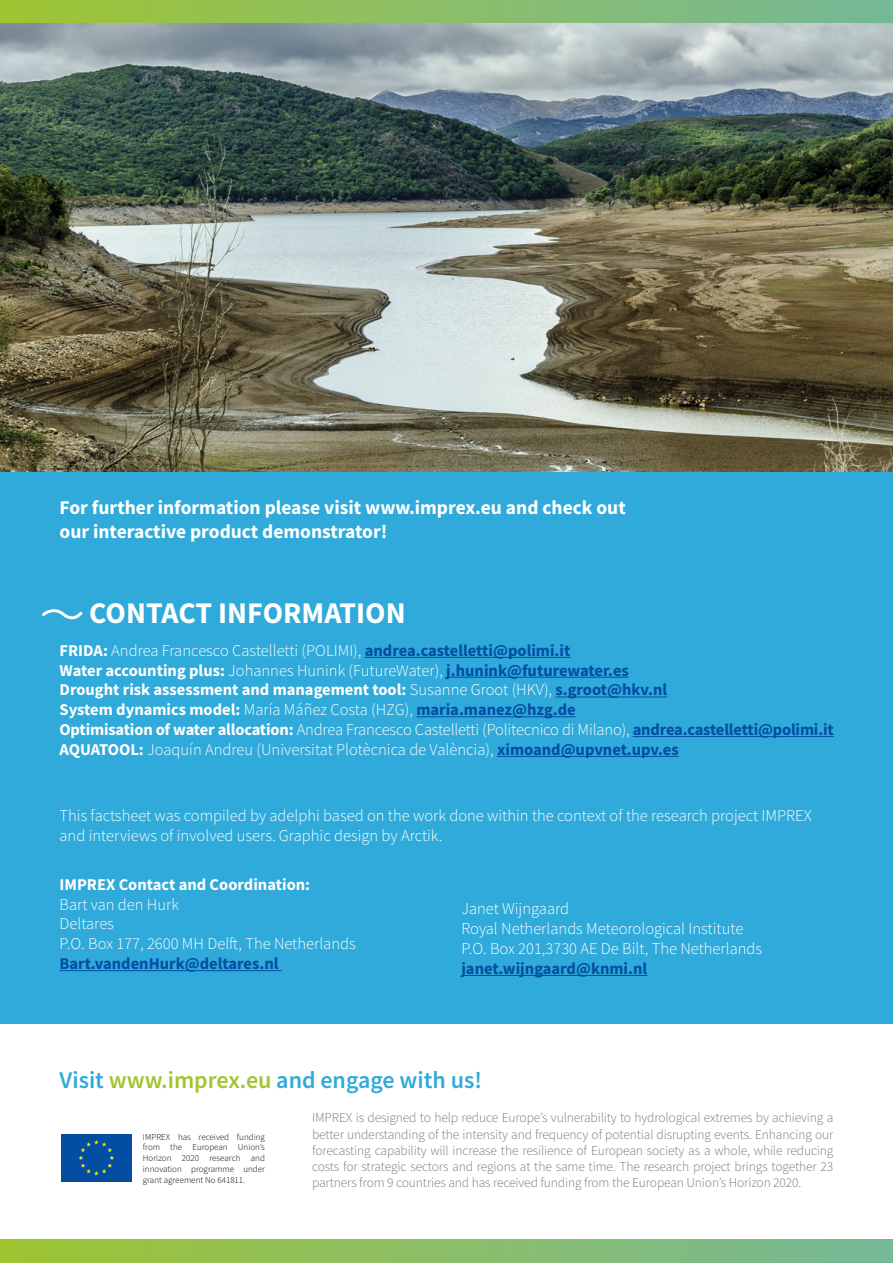
<style>
.page{position:relative;width:893px;height:1263px;background:#fff}
.page>*{position:absolute;margin:0;border:0;box-sizing:border-box;transform-origin:0 0}
.t1{font:700 30px "Source Sans Pro";color:#fff}
.t2{font:600 24px "Source Sans Pro";color:#2faada}
.t3{font:700 19.5px/23.4px "Source Sans Pro";color:#fff}
.t4{font:300 16.5px/19.8px "Source Sans Pro";color:#fff}
.t5{font:700 16.5px "Source Sans Pro";color:#034ea2}
.t6{font:700 16.5px "Source Sans Pro";color:#fff}
.t7{font:300 13.5px/16.2px "Source Sans Pro";letter-spacing:-.01em;color:#7c7b7b;text-align:justify}
.t8{font:300 9px/10.8px "Source Sans Pro";color:#000;text-align:justify}
.s1{font-weight:700}
.s2{font-weight:700;color:#034ea2}
.s3{color:#a0c52d}
</style>
<div class="page">
<div style="left:0;top:0;width:893px;height:23px;background:linear-gradient(to right,#a0c534,#75b899)"></div>
<div style="left:0;top:1239px;width:893px;height:24px;background:linear-gradient(to right,#a0c534,#75b899)"></div>
<div style="left:60px;top:1133px;width:73px;height:50px;background:#034ea2"></div>
<svg style="left:78px;top:1140px;width:36px;height:35px"></svg>
<img style="left:0;top:23px;width:893px;height:449px">
<div style="left:0;top:472px;width:893px;height:552px;background:#2faada"></div>
<hr style="left:365px;top:657px;width:205px;height:1px;background:#034ea2">
<hr style="left:446px;top:677px;width:183px;height:1px;background:#034ea2">
<hr style="left:555px;top:696px;width:112px;height:1px;background:#034ea2">
<hr style="left:416px;top:716px;width:160px;height:1px;background:#034ea2">
<hr style="left:633px;top:736px;width:201px;height:1px;background:#034ea2">
<hr style="left:497px;top:756px;width:182px;height:1px;background:#034ea2">
<svg style="left:42px;top:609px;width:41px;height:10px"></svg>
<hr style="left:60px;top:970px;width:222px;height:1px;background:#034ea2">
<hr style="left:461px;top:975px;width:186px;height:1px;background:#034ea2">
<p class="t3" style="left:60px;top:496px;width:568px">For further information please visit www.imprex.eu and check out our interactive product demonstrator!</p>
<h1 class="t1" style="left:89px;top:593px;width:318px">CONTACT INFORMATION</h1>
<p class="t4" style="left:60px;top:640px;width:776px"><span class="s1">FRIDA:</span> Andrea Francesco Castelletti (POLIMI), <span class="s2">andrea.castelletti@polimi.it<br></span><span class="s1">Water accounting plus:</span> Johannes Hunink (FutureWater), <span class="s2">j.hunink@futurewater.es<br></span><span class="s1">Drought risk assessment and management tool:</span> Susanne Groot (HKV), <span class="s2">s.groot@hkv.nl<br></span><span class="s1">System dynamics model:</span> María Máñez Costa (HZG), <span class="s2">maria.manez@hzg.de<br></span><span class="s1">Optimisation of water allocation:</span> Andrea Francesco Castelletti (Politecnico di Milano), <span class="s2">andrea.castelletti@polimi.it </span><span class="s1">AQUATOOL:</span> Joaquín Andreu (Universitat Plotècnica de València), <span class="s2">ximoand@upvnet.upv.es</span></p>
<p class="t4" style="left:60px;top:806px;width:754px">This factsheet was compiled by adelphi based on the work done within the context of the research project IMPREX and interviews of involved users. Graphic design by Arctik.</p>
<p class="t6" style="left:60px;top:873px;width:252px">IMPREX Contact and Coordination:</p>
<p class="t4" style="left:60px;top:894px;width:298px">Bart van den Hurk<br>Deltares<br>P.O. Box 177, 2600 MH Delft, The Netherlands</p>
<p class="t5" style="left:60px;top:952px;width:220px">Bart.vandenHurk@deltares.nl</p>
<p class="t4" style="left:461px;top:899px;width:302px">Janet Wijngaard<br>Royal Netherlands Meteorological Institute<br>P.O. Box 201,3730 AE De Bilt, The Netherlands</p>
<p class="t5" style="left:461px;top:957px;width:187px">janet.wijngaard@knmi.nl</p>
<h2 class="t2" style="left:60px;top:1065px;width:424px">Visit <span class="s3">www.imprex.eu</span> and engage with us!</h2>
<p class="t8" style="left:143px;top:1131px;width:124px">IMPREX has received funding from the European Union’s Horizon 2020 research and innovation programme under grant agreement No 641811.</p>
<p class="t7" style="left:312px;top:1110px;width:523px">IMPREX is designed to help reduce Europe’s vulnerability to hydrological extremes by achieving a better understanding of the intensity and frequency of potential disrupting events. Enhancing our forecasting capability will increase the resilience of European society as a whole, while reducing costs for strategic sectors and regions at the same time. The research project brings together 23 partners from 9 countries and has received funding from the European Union’s Horizon 2020.</p>
</div>
